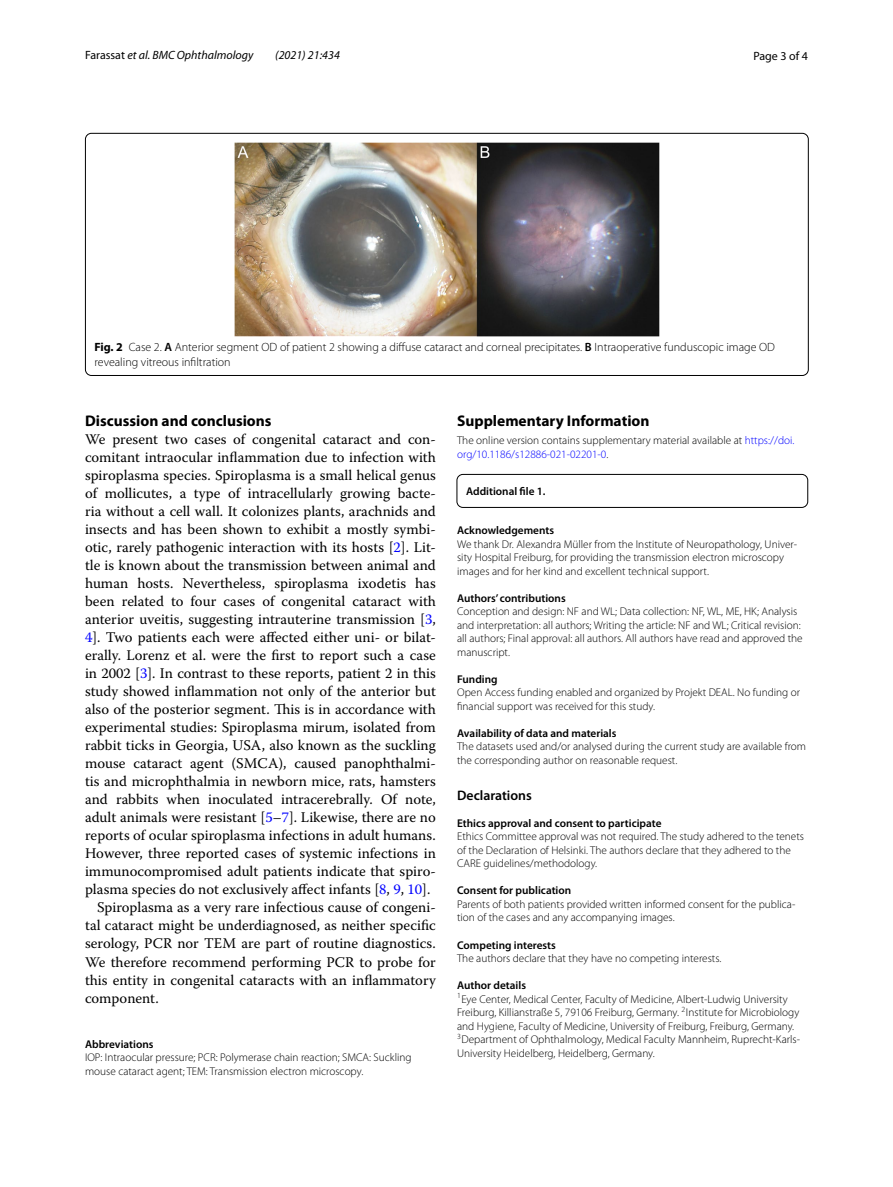
<style>
.page{position:relative;width:893px;height:1187px;background:#fff}
.page>*{position:absolute;margin:0;border:0;box-sizing:border-box;transform-origin:0 0}
.t1{font:700 15.45px "Myriad Pro";color:#000}
.t2{font:14.7px "Warnock Pro";color:#000}
.t3{font:600 13.8px "Myriad Pro";color:#000}
.t4{font:300 12px/15px "Myriad Pro";color:#000}
.t5{font:italic 12px "Myriad Pro";color:#000}
.t6{font:12px "Myriad Pro";color:#000}
.t7{font:300 11.25px/13.5px "Myriad Pro";color:#000}
.t8{font:600 11.25px "Myriad Pro";color:#000}
.s1{font-style:normal}
.s2{font-weight:700}
.s3{font-weight:600}
.s4{color:#00f}
</style>
<div class="page">
<div style="left:457px;top:474px;width:351px;height:33px;border:1px solid #000;border-radius:6px"></div>
<img style="left:234px;top:142px;width:425px;height:194px">
<div style="left:85px;top:133px;width:723px;height:242px;border:1px solid #000;border-radius:6px"></div>
<p class="t5" style="left:85px;top:48px;width:170px"><span class="s1">Farassat</span> et al. BMC Ophthalmology</p>
<p class="t5" style="left:275px;top:48px;width:66px">(2021) 21:434</p>
<p class="t6" style="left:753px;top:48px;width:56px">Page 3 of 4</p>
<p class="t4" style="left:94px;top:340px;width:682px"><span class="s2">Fig. 2</span> Case 2. <span class="s3">A</span> Anterior segment OD of patient 2 showing a diffuse cataract and corneal precipitates. <span class="s3">B</span> Intraoperative funduscopic image OD revealing vitreous infiltration</p>
<p class="t1" style="left:85px;top:411px;width:188px">Discussion and conclusions</p>
<p class="t2" style="left:85px;top:430px;width:352px">We present two cases of congenital cataract and con-</p>
<p class="t2" style="left:85px;top:448px;width:352px">comitant intraocular inflammation due to infection with</p>
<p class="t2" style="left:85px;top:466px;width:352px">spiroplasma species. Spiroplasma is a small helical genus</p>
<p class="t2" style="left:85px;top:484px;width:352px">of mollicutes, a type of intracellularly growing bacte-</p>
<p class="t2" style="left:85px;top:502px;width:352px">ria without a cell wall. It colonizes plants, arachnids and</p>
<p class="t2" style="left:85px;top:520px;width:352px">insects and has been shown to exhibit a mostly symbi-</p>
<p class="t2" style="left:85px;top:538px;width:352px">otic, rarely pathogenic interaction with its hosts [<span class="s4">2</span>]. Lit-</p>
<p class="t2" style="left:85px;top:556px;width:352px">tle is known about the transmission between animal and</p>
<p class="t2" style="left:85px;top:574px;width:352px">human hosts. Nevertheless, spiroplasma ixodetis has</p>
<p class="t2" style="left:85px;top:592px;width:352px">been related to four cases of congenital cataract with</p>
<p class="t2" style="left:85px;top:610px;width:352px">anterior uveitis, suggesting intrauterine transmission [<span class="s4">3</span>,</p>
<p class="t2" style="left:85px;top:628px;width:352px"><span class="s4">4</span>]. Two patients each were affected either uni- or bilat-</p>
<p class="t2" style="left:85px;top:646px;width:352px">erally. Lorenz et al. were the first to report such a case</p>
<p class="t2" style="left:85px;top:664px;width:352px">in 2002 [<span class="s4">3</span>]. In contrast to these reports, patient 2 in this</p>
<p class="t2" style="left:85px;top:682px;width:352px">study showed inflammation not only of the anterior but</p>
<p class="t2" style="left:85px;top:700px;width:352px">also of the posterior segment. This is in accordance with</p>
<p class="t2" style="left:85px;top:718px;width:352px">experimental studies: Spiroplasma mirum, isolated from</p>
<p class="t2" style="left:85px;top:736px;width:352px">rabbit ticks in Georgia, USA, also known as the suckling</p>
<p class="t2" style="left:85px;top:754px;width:352px">mouse cataract agent (SMCA), caused panophthalmi-</p>
<p class="t2" style="left:85px;top:772px;width:352px">tis and microphthalmia in newborn mice, rats, hamsters</p>
<p class="t2" style="left:85px;top:790px;width:352px">and rabbits when inoculated intracerebrally. Of note,</p>
<p class="t2" style="left:85px;top:808px;width:352px">adult animals were resistant [<span class="s4">5</span>–<span class="s4">7</span>]. Likewise, there are no</p>
<p class="t2" style="left:85px;top:826px;width:352px">reports of ocular spiroplasma infections in adult humans.</p>
<p class="t2" style="left:85px;top:844px;width:352px">However, three reported cases of systemic infections in</p>
<p class="t2" style="left:85px;top:862px;width:352px">immunocompromised adult patients indicate that spiro-</p>
<p class="t2" style="left:85px;top:880px;width:347px">plasma species do not exclusively affect infants [<span class="s4">8</span>, <span class="s4">9</span>, <span class="s4">10</span>].</p>
<p class="t2" style="left:97px;top:898px;width:340px">Spiroplasma as a very rare infectious cause of congeni-</p>
<p class="t2" style="left:85px;top:916px;width:352px">tal cataract might be underdiagnosed, as neither specific</p>
<p class="t2" style="left:85px;top:934px;width:352px">serology, PCR nor TEM are part of routine diagnostics.</p>
<p class="t2" style="left:85px;top:952px;width:352px">We therefore recommend performing PCR to probe for</p>
<p class="t2" style="left:85px;top:970px;width:352px">this entity in congenital cataracts with an inflammatory</p>
<p class="t2" style="left:85px;top:988px;width:75px">component.</p>
<p class="t8" style="left:85px;top:1036px;width:70px">Abbreviations</p>
<p class="t7" style="left:85px;top:1050px;width:328px">IOP: Intraocular pressure; PCR: Polymerase chain reaction; SMCA: Suckling mouse cataract agent; TEM: Transmission electron microscopy.</p>
<p class="t1" style="left:457px;top:411px;width:194px">Supplementary Information</p>
<p class="t7" style="left:457px;top:434px;width:339px">The online version contains supplementary material available at <span class="s4">https://doi. org/10.1186/s12886- 021- 02201-0</span>.</p>
<p class="t8" style="left:466px;top:484px;width:81px">Additional file 1.</p>
<p class="t8" style="left:457px;top:523px;width:98px">Acknowledgements</p>
<p class="t7" style="left:457px;top:537px;width:341px">We thank Dr. Alexandra Müller from the Institute of Neuropathology, Univer‑ sity Hospital Freiburg, for providing the transmission electron microscopy images and for her kind and excellent technical support.</p>
<p class="t8" style="left:457px;top:591px;width:110px">Authors’ contributions</p>
<p class="t7" style="left:457px;top:605px;width:347px">Conception and design: NF and WL; Data collection: NF, WL, ME, HK; Analysis and interpretation: all authors; Writing the article: NF and WL; Critical revision: all authors; Final approval: all authors. All authors have read and approved the manuscript.</p>
<p class="t8" style="left:457px;top:672px;width:42px">Funding</p>
<p class="t7" style="left:457px;top:686px;width:345px">Open Access funding enabled and organized by Projekt DEAL. No funding or financial support was received for this study.</p>
<p class="t8" style="left:457px;top:726px;width:161px">Availability of data and materials</p>
<p class="t7" style="left:457px;top:740px;width:350px">The datasets used and/or analysed during the current study are available from the corresponding author on reasonable request.</p>
<p class="t3" style="left:457px;top:786px;width:76px">Declarations</p>
<p class="t8" style="left:457px;top:816px;width:206px">Ethics approval and consent to participate</p>
<p class="t7" style="left:457px;top:830px;width:348px">Ethics Committee approval was not required. The study adhered to the tenets of the Declaration of Helsinki. The authors declare that they adhered to the<br>CARE guidelines/methodology.</p>
<p class="t8" style="left:457px;top:883px;width:116px">Consent for publication</p>
<p class="t7" style="left:457px;top:897px;width:340px">Parents of both patients provided written informed consent for the publica‑ tion of the cases and any accompanying images.</p>
<p class="t8" style="left:457px;top:937px;width:100px">Competing interests</p>
<p class="t7" style="left:457px;top:951px;width:266px">The authors declare that they have no competing interests.</p>
<p class="t7" style="left:457px;top:978px;width:344px"><span class="s3">Author details<br></span><sup>1</sup>Eye Center, Medical Center, Faculty of Medicine, Albert-Ludwig University Freiburg, Killianstraße 5, 79106 Freiburg, Germany. <sup>2</sup>Institute for Microbiology and Hygiene, Faculty of Medicine, University of Freiburg, Freiburg, Germany.<br><sup>3</sup>Department of Ophthalmology, Medical Faculty Mannheim, Ruprecht-Karls-University Heidelberg, Heidelberg, Germany.</p>
</div>
